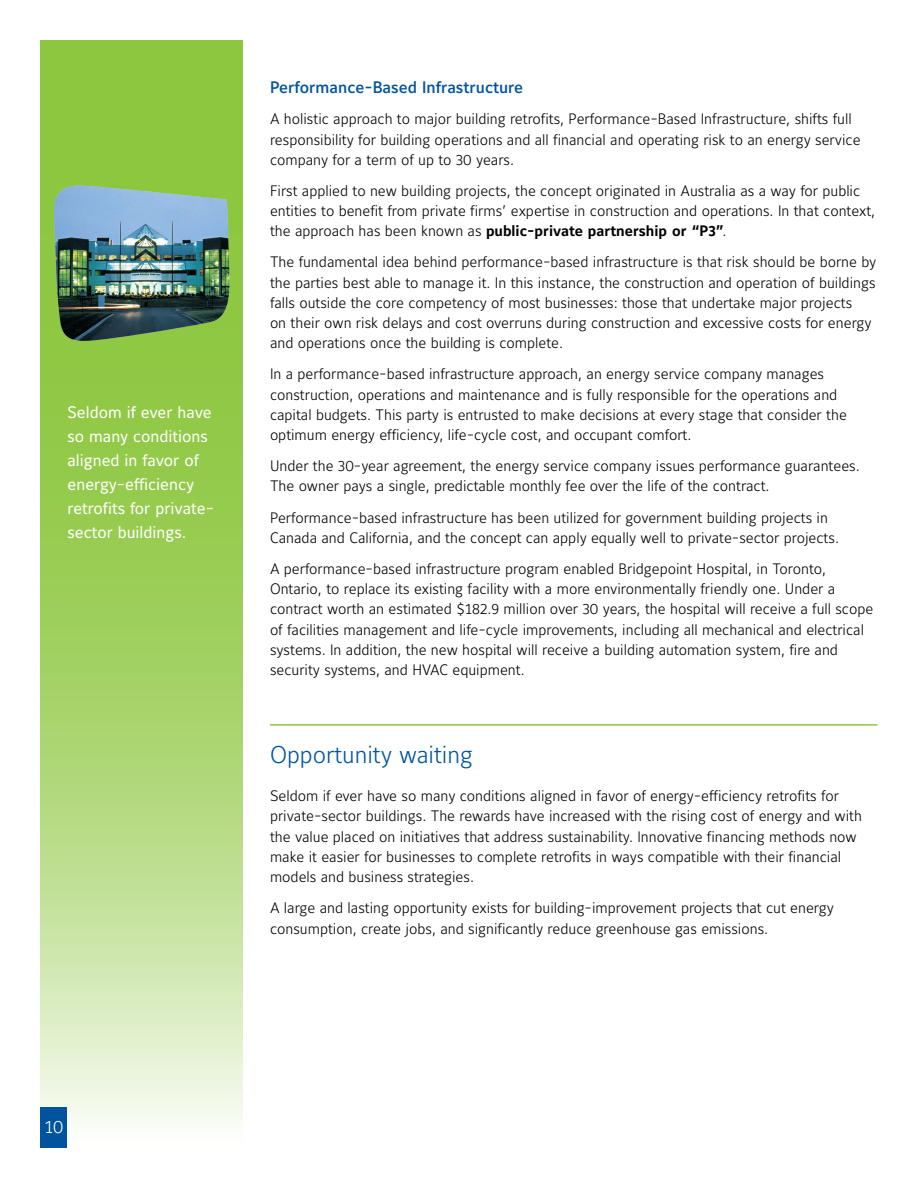
<style>
.page{position:relative;width:918px;height:1188px;background:#fff}
.page>*{position:absolute;margin:0;border:0;box-sizing:border-box;transform-origin:0 0}
.t1{font:24px "Maurea Light Lf";color:#00549e}
.t2{font:18px "Maurea Light Lf";color:#fff}
.t3{font:16.5px/24px "Maurea Regular Lf";color:#fff}
.t4{font:16.5px "Maurea Medium Lf";color:#00549e}
.t5{font:15px/20.2px "Maurea Light Lf";color:#000}
.t6{font:15px "Maurea Bold Lf";color:#000}
.s1{font-family:"Maurea Light Lf"}
</style>
<div class="page">
<svg style="left:40px;top:40px;width:203px;height:1086px;background:#acd573"></svg>
<hr style="left:270px;top:724px;width:608px;height:2px;background:#8dc63f">
<div style="left:40px;top:1107px;width:28px;height:41px;background:#00549e"></div>
<svg style="left:53px;top:184px;width:180px;height:162px"></svg>
<img style="left:53px;top:186px;width:178px;height:156px">
<p class="t3" style="left:68px;top:402px;width:148px">Seldom if ever have so many conditions aligned in favor of energy-efficiency retrofits for private&shy;sector buildings.</p>
<p class="t4" style="left:270px;top:78px;width:255px">Performance-Based Infrastructure</p>
<p class="t5" style="left:270px;top:110px;width:592px">A holistic approach to major building retrofits, Performance-Based Infrastructure, shifts full responsibility for building operations and all financial and operating risk to an energy service company for a term of up to 30 years.</p>
<p class="t5" style="left:270px;top:181px;width:607px">First applied to new building projects, the concept originated in Australia as a way for public entities to benefit from private firms’ expertise in construction and operations. In that context,</p>
<p class="t6" style="left:270px;top:223px;width:458px"><span class="s1">the approach has been known as</span> public-private partnership or “P3”<span class="s1">.</span></p>
<p class="t5" style="left:270px;top:253px;width:608px">The fundamental idea behind performance-based infrastructure is that risk should be borne by the parties best able to manage it. In this instance, the construction and operation of buildings falls outside the core competency of most businesses: those that undertake major projects<br>on their own risk delays and cost overruns during construction and excessive costs for energy and operations once the building is complete.</p>
<p class="t5" style="left:270px;top:365px;width:578px">In a performance-based infrastructure approach, an energy service company manages construction, operations and maintenance and is fully responsible for the operations and capital budgets. This party is entrusted to make decisions at every stage that consider the optimum energy efficiency, life-cycle cost, and occupant comfort.</p>
<p class="t5" style="left:270px;top:457px;width:591px">Under the 30-year agreement, the energy service company issues performance guarantees.<br>The owner pays a single, predictable monthly fee over the life of the contract.</p>
<p class="t5" style="left:270px;top:508px;width:571px">Performance-based infrastructure has been utilized for government building projects in<br>Canada and California, and the concept can apply equally well to private-sector projects.</p>
<p class="t5" style="left:270px;top:559px;width:605px">A performance-based infrastructure program enabled Bridgepoint Hospital, in Toronto, Ontario, to replace its existing facility with a more environmentally friendly one. Under a contract worth an estimated $182.9 million over 30 years, the hospital will receive a full scope of facilities management and life-cycle improvements, including all mechanical and electrical systems. In addition, the new hospital will receive a building automation system, fire and security systems, and HVAC equipment.</p>
<h1 class="t1" style="left:270px;top:742px;width:204px">Opportunity waiting</h1>
<p class="t5" style="left:270px;top:787px;width:594px">Seldom if ever have so many conditions aligned in favor of energy-efficiency retrofits for private-sector buildings. The rewards have increased with the rising cost of energy and with the value placed on initiatives that address sustainability. Innovative financing methods now make it easier for businesses to complete retrofits in ways compatible with their financial models and business strategies.</p>
<p class="t5" style="left:270px;top:899px;width:565px">A large and lasting opportunity exists for building-improvement projects that cut energy consumption, create jobs, and significantly reduce greenhouse gas emissions.</p>
<p class="t2" style="left:45px;top:1117px;width:20px">10</p>
</div>
